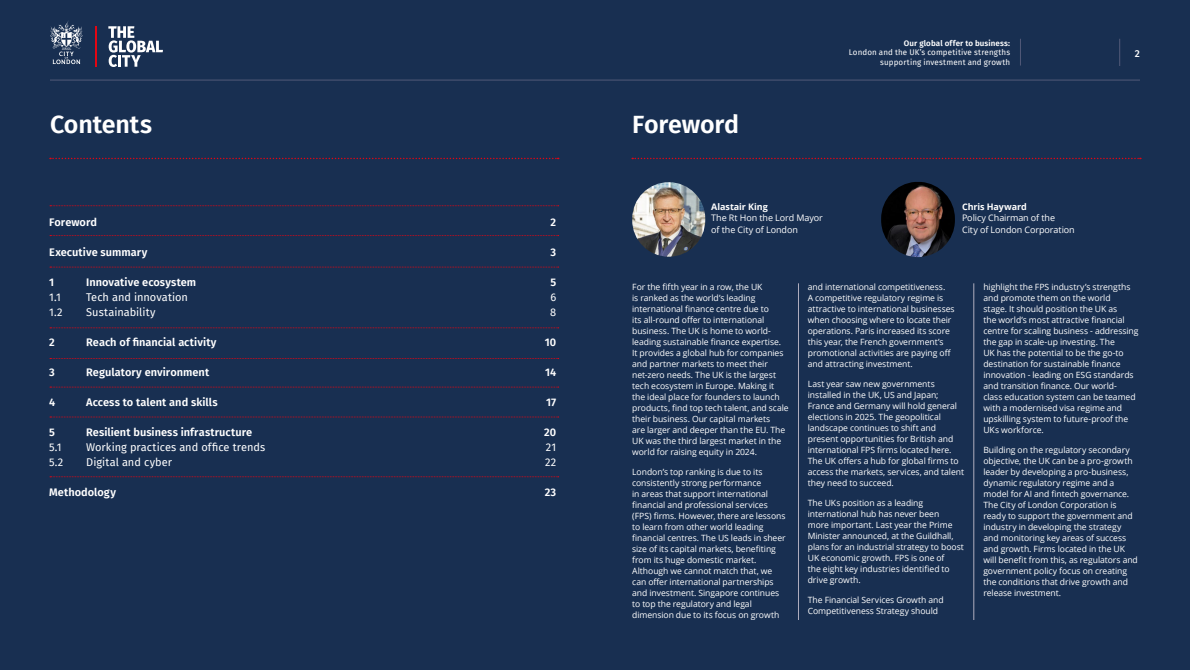
<style>
.page{position:relative;width:1190px;height:670px;background:#182f51}
.page>*{position:absolute;margin:0;border:0;box-sizing:border-box;transform-origin:0 0}
.Titles{font:600 25px "Fira Sans";letter-spacing:-.01em;color:#fff}
.t1{font:600 11px "Fira Sans";color:#fff}
.t2{font:11px "Fira Sans";color:#fff}
.t3{font:500 10px "Fira Sans";color:#fff}
.Body{font:9px/11.5px "Open Sans";letter-spacing:-.01em;color:#fff}
.Body-2{font:700 9px "Open Sans";letter-spacing:-.01em;color:#fff}
.Body-3{font:8.6px/11px "Open Sans";letter-spacing:-.005em;color:#fff}
.t4{font:8px/9.6px "Fira Sans";letter-spacing:.015em;color:#fff;text-align:right}
.t5{font:600 8px "Fira Sans";letter-spacing:.015em;color:#fff}
</style>
<div class="page">
<svg style="left:50px;top:158px;width:509px;height:1px"></svg>
<svg style="left:632px;top:158px;width:509px;height:1px"></svg>
<img style="left:632px;top:182px;width:73px;height:75px;border-radius:37px">
<svg style="left:50px;top:235px;width:509px;height:1px"></svg>
<svg style="left:50px;top:206px;width:509px;height:1px"></svg>
<svg style="left:50px;top:328px;width:509px;height:1px"></svg>
<svg style="left:50px;top:267px;width:509px;height:1px"></svg>
<svg style="left:50px;top:358px;width:509px;height:1px"></svg>
<svg style="left:50px;top:417px;width:509px;height:1px"></svg>
<svg style="left:50px;top:387px;width:509px;height:1px"></svg>
<svg style="left:50px;top:477px;width:509px;height:1px"></svg>
<hr style="left:798px;top:283px;width:1px;height:337px;background:#afaebf">
<hr style="left:974px;top:283px;width:1px;height:337px;background:#afaebf">
<img style="left:881px;top:182px;width:74px;height:75px">
<svg style="left:108px;top:26px;width:55px;height:41px"></svg>
<svg style="left:50px;top:21px;width:33px;height:43px"></svg>
<hr style="left:95px;top:26px;width:1px;height:41px;background:#e30613">
<svg style="left:1020px;top:39px;width:1px;height:27px"></svg>
<svg style="left:1119px;top:39px;width:1px;height:27px"></svg>
<hr style="left:50px;top:80px;width:1090px;height:1px;background:#525a78">
<h1 class="Titles" style="left:50px;top:104px;width:104px">Contents</h1>
<p class="t1" style="left:49px;top:214px;width:49px">Foreword</p>
<p class="t1" style="left:551px;top:214px;width:7px">2</p>
<p class="t1" style="left:49px;top:244px;width:100px">Executive summary</p>
<p class="t1" style="left:551px;top:244px;width:7px">3</p>
<p class="t1" style="left:49px;top:274px;width:7px">1</p>
<p class="t1" style="left:86px;top:274px;width:112px">Innovative ecosystem</p>
<p class="t1" style="left:550px;top:274px;width:7px">5</p>
<p class="t2" style="left:49px;top:289px;width:13px">1.1</p>
<p class="t2" style="left:86px;top:289px;width:103px">Tech and innovation</p>
<p class="t2" style="left:550px;top:289px;width:7px">6</p>
<p class="t2" style="left:49px;top:304px;width:15px">1.2</p>
<p class="t2" style="left:86px;top:304px;width:71px">Sustainability</p>
<p class="t2" style="left:550px;top:304px;width:8px">8</p>
<p class="t1" style="left:49px;top:334px;width:7px">2</p>
<p class="t1" style="left:86px;top:334px;width:132px">Reach of financial activity</p>
<p class="t1" style="left:545px;top:334px;width:13px">10</p>
<p class="t1" style="left:49px;top:364px;width:7px">3</p>
<p class="t1" style="left:86px;top:364px;width:124px">Regulatory environment</p>
<p class="t1" style="left:545px;top:364px;width:12px">14</p>
<p class="t1" style="left:49px;top:394px;width:8px">4</p>
<p class="t1" style="left:86px;top:394px;width:133px">Access to talent and skills</p>
<p class="t1" style="left:546px;top:394px;width:11px">17</p>
<p class="t1" style="left:49px;top:424px;width:7px">5</p>
<p class="t1" style="left:86px;top:424px;width:167px">Resilient business infrastructure</p>
<p class="t1" style="left:544px;top:424px;width:13px">20</p>
<p class="t2" style="left:49px;top:439px;width:14px">5.1</p>
<p class="t2" style="left:86px;top:439px;width:181px">Working practices and office trends</p>
<p class="t2" style="left:546px;top:439px;width:12px">21</p>
<p class="t2" style="left:49px;top:454px;width:16px">5.2</p>
<p class="t2" style="left:86px;top:454px;width:87px">Digital and cyber</p>
<p class="t2" style="left:545px;top:454px;width:13px">22</p>
<p class="t1" style="left:49px;top:484px;width:68px">Methodology</p>
<p class="t1" style="left:545px;top:484px;width:13px">23</p>
<p class="Titles" style="left:632px;top:104px;width:108px">Foreword</p>
<p class="t5" style="left:904px;top:36px;width:108px">Our global offer to business:</p>
<p class="t4" style="left:849px;top:48px;width:163px">London and the UK’s competitive strengths supporting investment and growth</p>
<p class="Body-2" style="left:711px;top:200px;width:58px">Alastair King</p>
<p class="Body" style="left:711px;top:212px;width:113px">The Rt Hon the Lord Mayor of the City of London</p>
<p class="Body-2" style="left:962px;top:200px;width:66px">Chris Hayward</p>
<p class="Body" style="left:962px;top:212px;width:114px">Policy Chairman of the<br>City of London Corporation</p>
<p class="t3" style="left:1135px;top:46px;width:7px">2</p>
<p class="Body-3" style="left:632px;top:281px;width:158px">For the fifth year in a row, the UK<br>is ranked as the world’s leading international finance centre due to<br>its all-round offer to international business. The UK is home to world&shy;leading sustainable finance expertise.<br>It provides a global hub for companies and partner markets to meet their net-zero needs. The UK is the largest tech ecosystem in Europe. Making it the ideal place for founders to launch products, find top tech talent, and scale their business. Our capital markets<br>are larger and deeper than the EU. The UK was the third largest market in the world for raising equity in 2024.</p>
<p class="Body-3" style="left:632px;top:466px;width:155px">London’s top ranking is due to its consistently strong performance<br>in areas that support international financial and professional services (FPS) firms. However, there are lessons to learn from other world leading financial centres. The US leads in sheer size of its capital markets, benefiting from its huge domestic market.<br>Although we cannot match that, we can offer international partnerships and investment. Singapore continues to top the regulatory and legal dimension due to its focus on growth</p>
<p class="Body-3" style="left:808px;top:281px;width:148px">and international competitiveness.<br>A competitive regulatory regime is attractive to international businesses when choosing where to locate their operations. Paris increased its score this year, the French government’s promotional activities are paying off and attracting investment.</p>
<p class="Body-3" style="left:808px;top:378px;width:158px">Last year saw new governments installed in the UK, US and Japan; France and Germany will hold general elections in 2025. The geopolitical landscape continues to shift and present opportunities for British and international FPS firms located here.<br>The UK offers a hub for global firms to access the markets, services, and talent they need to succeed.</p>
<p class="Body-3" style="left:808px;top:497px;width:158px">The UKs position as a leading international hub has never been<br>more important. Last year the Prime<br>Minister announced, at the Guildhall, plans for an industrial strategy to boost<br>UK economic growth. FPS is one of<br>the eight key industries identified to drive growth.</p>
<p class="Body-3" style="left:808px;top:594px;width:138px">The Financial Services Growth and<br>Competitiveness Strategy should</p>
<p class="Body-3" style="left:983px;top:281px;width:157px">highlight the FPS industry’s strengths and promote them on the world<br>stage. It should position the UK as<br>the world’s most attractive financial centre for scaling business - addressing the gap in scale-up investing. The<br>UK has the potential to be the go-to destination for sustainable finance innovation - leading on ESG standards and transition finance. Our world-<br>class education system can be teamed with a modernised visa regime and upskilling system to future-proof the UKs workforce.</p>
<p class="Body-3" style="left:983px;top:444px;width:156px">Building on the regulatory secondary objective, the UK can be a pro-growth leader by developing a pro-business, dynamic regulatory regime and a model for AI and fintech governance.<br>The City of London Corporation is ready to support the government and industry in developing the strategy and monitoring key areas of success and growth. Firms located in the UK will benefit from this, as regulators and government policy focus on creating the conditions that drive growth and release investment.</p>
</div>
